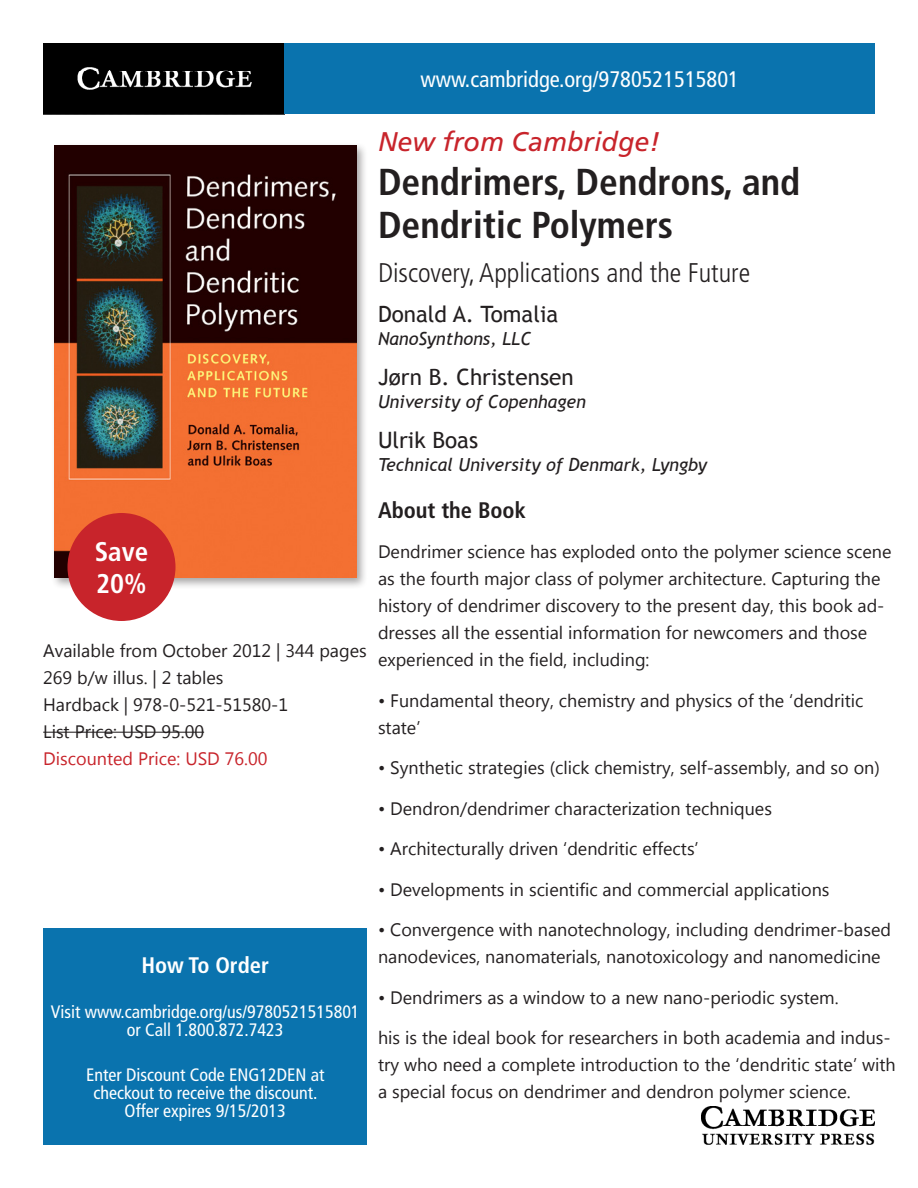
<style>
.page{position:relative;width:918px;height:1188px;background:#fff}
.page>*{position:absolute;margin:0;border:0;box-sizing:border-box;transform-origin:0 0}
.title_page1{font:700 condensed 37.5px/43.5px "Frutiger LT Std";color:#231f20}
.subtitle_page1{font:300 condensed 27px "Frutiger LT Std";color:#231f20}
.title_page1-2{font:italic 27px "Frutiger LT Std";color:#c8242b}
.promo_page1{font:700 condensed 27px/31.5px "Frutiger LT Std";color:#fff}
.authors_page1{font:22.5px "Trebuchet MS";color:#231f20}
.url{font:condensed 22.5px "Frutiger LT Std";color:#fff}
.about_the_book_headi{font:700 condensed 22.5px "Frutiger LT Std";color:#231f20}
.order_heading{font:700 condensed 22.5px "Frutiger LT Std";color:#fff}
.about_page1{font:18px/27px "Microsoft New Tai Lue";color:#231f20}
.order_pad_top{font:condensed 18px/18px "Frutiger LT Std";color:#fff;text-align:center}
.biblio_page2{font:18px "Microsoft New Tai Lue";color:#231f20}
.affiliation{font:italic 18px "Trebuchet MS";color:#231f20}
.biblio_page2_disc_pr{font:18px "Microsoft New Tai Lue";color:#c8242b}
.order{font:condensed 18px "Frutiger LT Std";color:#fff}
.biblio_page2_list_pr{font:18px "Microsoft New Tai Lue";color:#231f20}
</style>
<div class="page">
<img style="left:43px;top:43px;width:242px;height:71px">
<div style="left:285px;top:43px;width:590px;height:71px;background:#0a73ae"></div>
<img style="left:702px;top:1106px;width:173px;height:39px">
<div style="left:51px;top:142px;width:317px;height:447px;background:#231f20;opacity:.4"></div>
<img style="left:54px;top:146px;width:302px;height:432px">
<div style="left:43px;top:929px;width:324px;height:216px;background:#0a73ae"></div>
<div style="left:68px;top:513px;width:108px;height:108px;background:#c8242b;border-radius:50%"></div>
<hr style="left:43px;top:732px;width:161px;height:1px;background:#231f20">
<p class="promo_page1" style="left:95px;top:536px;width:55px">Save<br>20%</p>
<p class="biblio_page2" style="left:43px;top:641px;width:325px">Available from October 2012 | 344 pages</p>
<p class="biblio_page2" style="left:43px;top:668px;width:182px">269 b/w illus. | 2 tables</p>
<p class="biblio_page2" style="left:43px;top:695px;width:246px">Hardback | 978-0-521-51580-1</p>
<p class="biblio_page2_list_pr" style="left:43px;top:722px;width:162px">List Price: USD 95.00</p>
<p class="biblio_page2_disc_pr" style="left:43px;top:749px;width:226px">Discounted Price: USD 76.00</p>
<p class="order_heading" style="left:141px;top:952px;width:129px">How To Order</p>
<p class="order_pad_top" style="left:51px;top:1003px;width:310px">Visit www.cambridge.org/us/9780521515801</p>
<p class="order" style="left:127px;top:1020px;width:158px">or Call 1.800.872.7423</p>
<p class="order_pad_top" style="left:86px;top:1066px;width:240px">Enter Discount Code ENG12DEN at checkout to receive the discount.<br>Offer expires 9/15/2013</p>
<p class="url" style="left:420px;top:66px;width:320px">www.cambridge.org/9780521515801</p>
<p class="title_page1-2" style="left:378px;top:126px;width:284px">New from Cambridge!</p>
<p class="title_page1" style="left:378px;top:160px;width:424px">Dendrimers, Dendrons, and<br>Dendritic Polymers</p>
<p class="subtitle_page1" style="left:378px;top:257px;width:374px">Discovery, Applications and the Future</p>
<p class="authors_page1" style="left:378px;top:301px;width:182px">Donald A. Tomalia</p>
<p class="affiliation" style="left:378px;top:328px;width:155px">NanoSynthons, LLC</p>
<p class="authors_page1" style="left:378px;top:364px;width:197px">Jørn B. Christensen</p>
<p class="affiliation" style="left:378px;top:391px;width:209px">University of Copenhagen</p>
<p class="authors_page1" style="left:378px;top:427px;width:102px">Ulrik Boas</p>
<p class="affiliation" style="left:378px;top:454px;width:331px">Technical University of Denmark, Lyngby</p>
<p class="about_the_book_headi" style="left:378px;top:497px;width:149px">About the Book</p>
<p class="about_page1" style="left:378px;top:540px;width:515px">Dendrimer science has exploded onto the polymer science scene as the fourth major class of polymer architecture. Capturing the history of dendrimer discovery to the present day, this book ad&shy;dresses all the essential information for newcomers and those experienced in the field, including:</p>
<p class="about_page1" style="left:378px;top:689px;width:487px">• Fundamental theory, chemistry and physics of the ‘dendritic state’</p>
<p class="about_page1" style="left:378px;top:756px;width:503px">• Synthetic strategies (click chemistry, self-assembly, and so on)</p>
<p class="about_page1" style="left:378px;top:797px;width:395px">• Dendron/dendrimer characterization techniques</p>
<p class="about_page1" style="left:378px;top:837px;width:322px">• Architecturally driven ‘dendritic effects’</p>
<p class="about_page1" style="left:378px;top:878px;width:453px">• Developments in scientific and commercial applications</p>
<p class="about_page1" style="left:378px;top:918px;width:515px">• Convergence with nanotechnology, including dendrimer-based nanodevices, nanomaterials, nanotoxicology and nanomedicine</p>
<p class="about_page1" style="left:378px;top:986px;width:462px">• Dendrimers as a window to a new nano-periodic system.</p>
<p class="about_page1" style="left:378px;top:1026px;width:519px">his is the ideal book for researchers in both academia and indus&shy;try who need a complete introduction to the ‘dendritic state’ with a special focus on dendrimer and dendron polymer science.</p>
</div>
